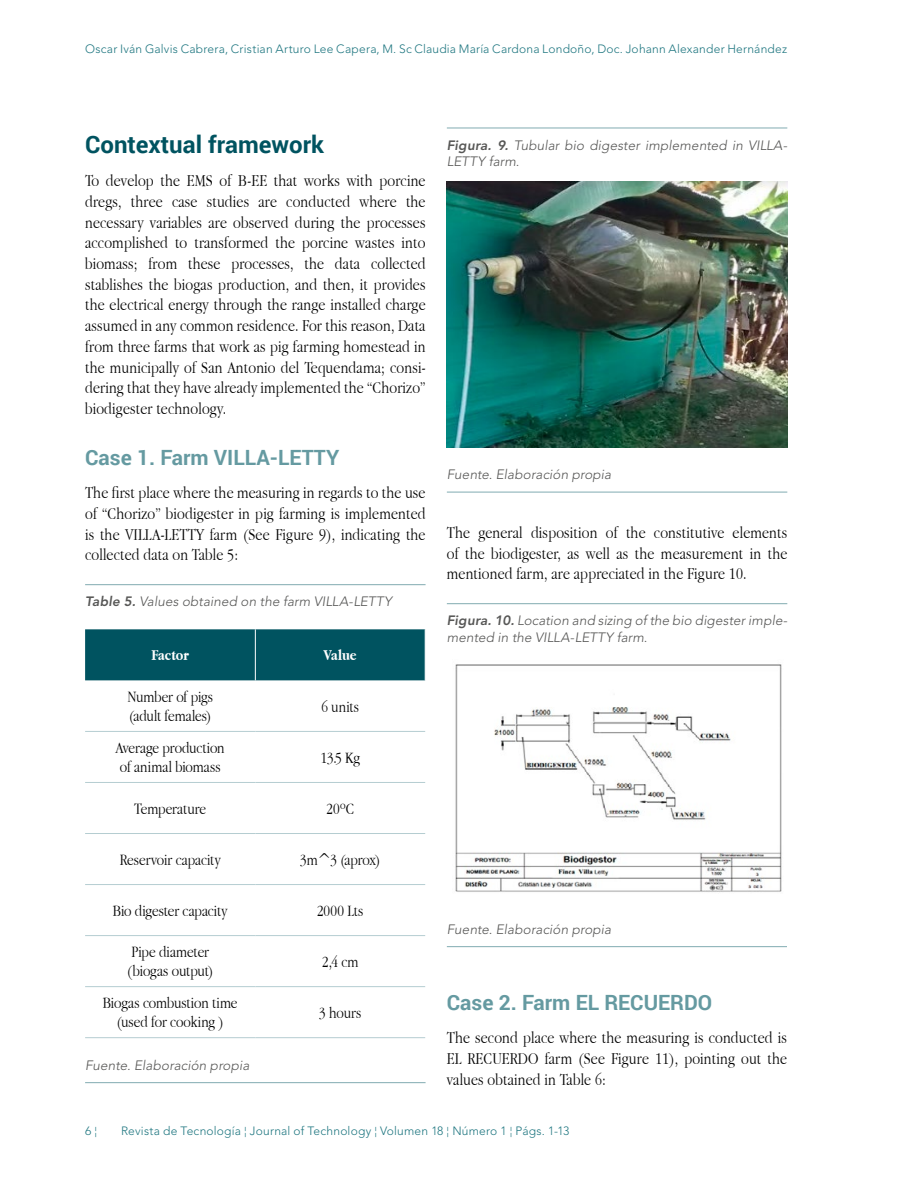
<style>
.page{position:relative;width:915px;height:1191px;background:#fff}
.page>*{position:absolute;margin:0;border:0;box-sizing:border-box;transform-origin:0 0}
.t1{font:700 24px "Roboto";color:#005360}
.t2{font:700 21px "Roboto";color:#659aa1}
.t3{font:300 17.25px/20.7px "Apple Garamond";letter-spacing:.01em;color:#000;text-align:justify}
.t4{font:300 16.5px/18.9px "Apple Garamond";letter-spacing:-.005em;color:#000}
.t5{font:700 15.75px "Apple Garamond";letter-spacing:-.005em;color:#fff}
.t6{font:italic 300 13.5px/16.2px "Avenir LT Std";letter-spacing:.005em;color:#575756}
.t7{font:300 12px "Avenir LT Std";letter-spacing:.015em;color:#207781}
.s1{font-weight:800}
</style>
<div class="page">
<hr style="left:85px;top:584px;width:340px;height:1px;background:#81abb1">
<hr style="left:85px;top:1082px;width:340px;height:1px;background:#81abb1">
<div style="left:85px;top:629px;width:339px;height:51px;background:#005360"></div>
<hr style="left:85px;top:731px;width:170px;height:1px;background:#b5cdd1">
<hr style="left:255px;top:731px;width:170px;height:1px;background:#b5cdd1">
<hr style="left:85px;top:782px;width:170px;height:1px;background:#b5cdd1">
<hr style="left:255px;top:782px;width:170px;height:1px;background:#b5cdd1">
<hr style="left:255px;top:629px;width:1px;height:51px;background:#fff">
<hr style="left:85px;top:833px;width:170px;height:1px;background:#b5cdd1">
<hr style="left:255px;top:833px;width:170px;height:1px;background:#b5cdd1">
<hr style="left:85px;top:884px;width:170px;height:1px;background:#b5cdd1">
<hr style="left:255px;top:884px;width:170px;height:1px;background:#b5cdd1">
<hr style="left:85px;top:935px;width:170px;height:1px;background:#b5cdd1">
<hr style="left:255px;top:935px;width:170px;height:1px;background:#b5cdd1">
<hr style="left:85px;top:986px;width:170px;height:1px;background:#b5cdd1">
<hr style="left:255px;top:986px;width:170px;height:1px;background:#b5cdd1">
<hr style="left:85px;top:1037px;width:170px;height:1px;background:#b5cdd1">
<hr style="left:255px;top:1037px;width:170px;height:1px;background:#b5cdd1">
<hr style="left:446px;top:128px;width:341px;height:1px;background:#81abb1">
<img style="left:446px;top:181px;width:341px;height:266px">
<hr style="left:446px;top:492px;width:341px;height:1px;background:#81abb1">
<hr style="left:446px;top:603px;width:341px;height:1px;background:#81abb1">
<img style="left:455px;top:664px;width:327px;height:228px">
<hr style="left:446px;top:946px;width:340px;height:1px;background:#81abb1">
<p class="t7" style="left:85px;top:42px;width:703px">Oscar Iván Galvis Cabrera, Cristian Arturo Lee Capera, M. Sc Claudia María Cardona Londoño, Doc. Johann Alexander Hernández</p>
<h1 class="t1" style="left:85px;top:127px;width:240px">Contextual framework</h1>
<p class="t3" style="left:85px;top:170px;width:342px">To develop the EMS of B-EE that works with porcine dregs, three case studies are conducted where the necessary variables are observed during the processes accomplished to transformed the porcine wastes into biomass; from these processes, the data collected stablishes the biogas production, and then, it provides the electrical energy through the range installed charge assumed in any common residence. For this reason, Data from three farms that work as pig farming homestead in the municipally of San Antonio del Tequendama; consi&shy;dering that they have already implemented the “Chorizo” biodigester technology.</p>
<p class="t2" style="left:85px;top:442px;width:256px">Case 1. Farm VILLA-LETTY</p>
<p class="t3" style="left:85px;top:482px;width:342px">The first place where the measuring in regards to the use of “Chorizo” biodigester in pig farming is implemented is the VILLA-LETTY farm (See Figure 9), indicating the collected data on Table 5:</p>
<p class="t6" style="left:85px;top:594px;width:308px"><span class="s1">Table 5.</span> Values obtained on the farm VILLA-LETTY</p>
<p class="t5" style="left:151px;top:646px;width:39px">Factor</p>
<p class="t5" style="left:324px;top:646px;width:34px">Value</p>
<p class="t4" style="left:127px;top:687px;width:87px">Number of pigs (adult females)</p>
<p class="t4" style="left:321px;top:696px;width:39px">6 units</p>
<p class="t4" style="left:116px;top:738px;width:110px">Average production of animal biomass</p>
<p class="t4" style="left:320px;top:747px;width:41px">13.5 Kg</p>
<p class="t4" style="left:134px;top:798px;width:73px">Temperature</p>
<p class="t4" style="left:326px;top:798px;width:29px">20ºC</p>
<p class="t4" style="left:120px;top:849px;width:102px">Reservoir capacity</p>
<p class="t4" style="left:300px;top:849px;width:81px">3m^3 (aprox)</p>
<p class="t4" style="left:113px;top:900px;width:116px">Bio digester capacity</p>
<p class="t4" style="left:317px;top:900px;width:48px">2000 Lts</p>
<p class="t4" style="left:127px;top:942px;width:87px">Pipe diameter (biogas output)</p>
<p class="t4" style="left:322px;top:951px;width:38px">2,4 cm</p>
<p class="t4" style="left:103px;top:993px;width:136px;text-align:center">Biogas combustion time (used for cooking )</p>
<p class="t4" style="left:319px;top:1002px;width:44px">3 hours</p>
<p class="t6" style="left:85px;top:1057px;width:166px">Fuente. Elaboración propia</p>
<p class="t6" style="left:446px;top:137px;width:342px"><span class="s1">Figura. 9.</span> Tubular bio digester implemented in VILLA-<br>LETTY farm.</p>
<p class="t6" style="left:446px;top:466px;width:166px">Fuente. Elaboración propia</p>
<p class="t3" style="left:446px;top:522px;width:342px">The general disposition of the constitutive elements of the biodigester, as well as the measurement in the mentioned farm, are appreciated in the Figure 10.</p>
<p class="t6" style="left:446px;top:613px;width:342px"><span class="s1">Figura. 10.</span> Location and sizing of the bio digester imple&shy;mented in the VILLA-LETTY farm.</p>
<p class="t6" style="left:446px;top:921px;width:166px">Fuente. Elaboración propia</p>
<p class="t2" style="left:446px;top:987px;width:267px">Case 2. Farm EL RECUERDO</p>
<p class="t3" style="left:446px;top:1027px;width:341px">The second place where the measuring is conducted is EL RECUERDO farm (See Figure 11), pointing out the values obtained in Table 6:</p>
<p class="t7" style="left:85px;top:1123px;width:14px">6 ¦</p>
<p class="t7" style="left:121px;top:1123px;width:449px">Revista de Tecnología ¦ Journal of Technology ¦ Volumen 18 ¦ Número 1 ¦ Págs. 1-13</p>
</div>
